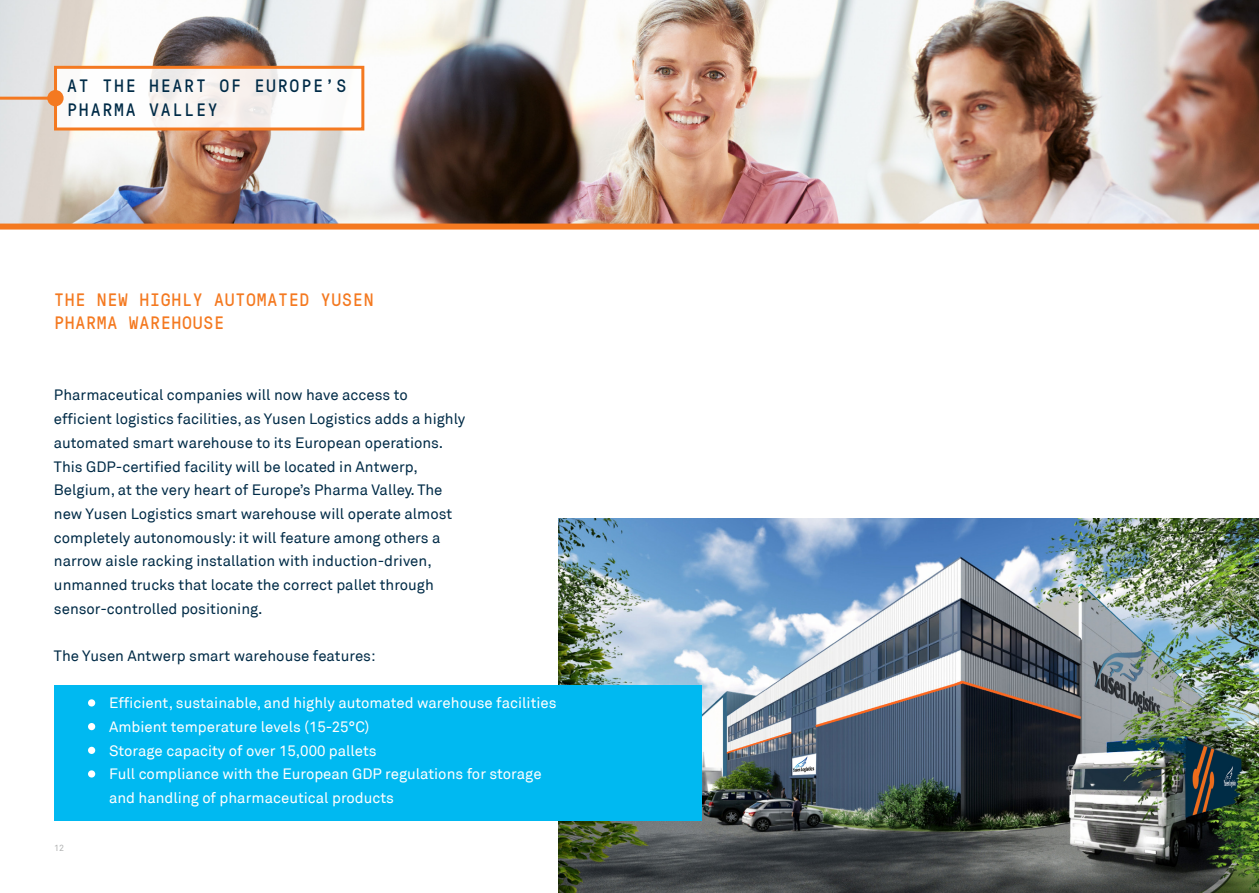
<style>
.page{position:relative;width:1259px;height:893px;background:#fff}
.page>*{position:absolute;margin:0;border:0;box-sizing:border-box;transform-origin:0 0}
.t1{font:18px/23.7px "GT Pressura Mono";letter-spacing:.045em;color:#f47920}
.t2{font:18px/23.7px "GT Pressura Mono";letter-spacing:.1em;color:#002b47}
.t3{font:15px/23.7px "Akkurat";color:#002b47}
.t4{font:15px/23.7px "Akkurat";color:#fff}
.t5{font:9px "Akkurat";color:#b3b4b4}
</style>
<div class="page">
<img style="left:558px;top:519px;width:701px;height:374px">
<div style="left:54px;top:685px;width:647px;height:135px;background:#00b9f1"></div>
<img style="left:0;top:0;width:1259px;height:224px">
<div style="left:0;top:224px;width:1259px;height:6px;background:#f47920"></div>
<svg style="left:53px;top:64px;width:313px;height:68px"></svg>
<hr style="left:0;top:97px;width:56px;height:3px;background:#f47920">
<div style="left:47px;top:90px;width:17px;height:16px;background:#f47920;border-radius:50%"></div>
<div style="left:88px;top:699px;width:7px;height:7px;background:#fff;border-radius:50%"></div>
<div style="left:88px;top:723px;width:7px;height:7px;background:#fff;border-radius:50%"></div>
<div style="left:88px;top:747px;width:7px;height:7px;background:#fff;border-radius:50%"></div>
<div style="left:88px;top:770px;width:7px;height:7px;background:#fff;border-radius:50%"></div>
<p class="t2" style="left:67px;top:73px;width:281px">AT THE HEART OF EUROPE’S<br>PHARMA VALLEY</p>
<p class="t1" style="left:54px;top:287px;width:321px">THE NEW HIGHLY AUTOMATED YUSEN<br>PHARMA WAREHOUSE</p>
<p class="t3" style="left:54px;top:384px;width:413px">Pharmaceutical companies will now have access to efficient logistics facilities, as Yusen Logistics adds a highly automated smart warehouse to its European operations.<br>This GDP-certified facility will be located in Antwerp, Belgium, at the very heart of Europe’s Pharma Valley. The new Yusen Logistics smart warehouse will operate almost completely autonomously: it will feature among others a narrow aisle racking installation with induction-driven, unmanned trucks that locate the correct pallet through sensor-controlled positioning.</p>
<p class="t3" style="left:54px;top:644px;width:323px">The Yusen Antwerp smart warehouse features:</p>
<p class="t5" style="left:54px;top:843px;width:12px">12</p>
<p class="t4" style="left:109px;top:691px;width:449px">Efficient, sustainable, and highly automated warehouse facilities Ambient temperature levels (15-25°C)<br>Storage capacity of over 15,000 pallets<br>Full compliance with the European GDP regulations for storage and handling of pharmaceutical products</p>
</div>
